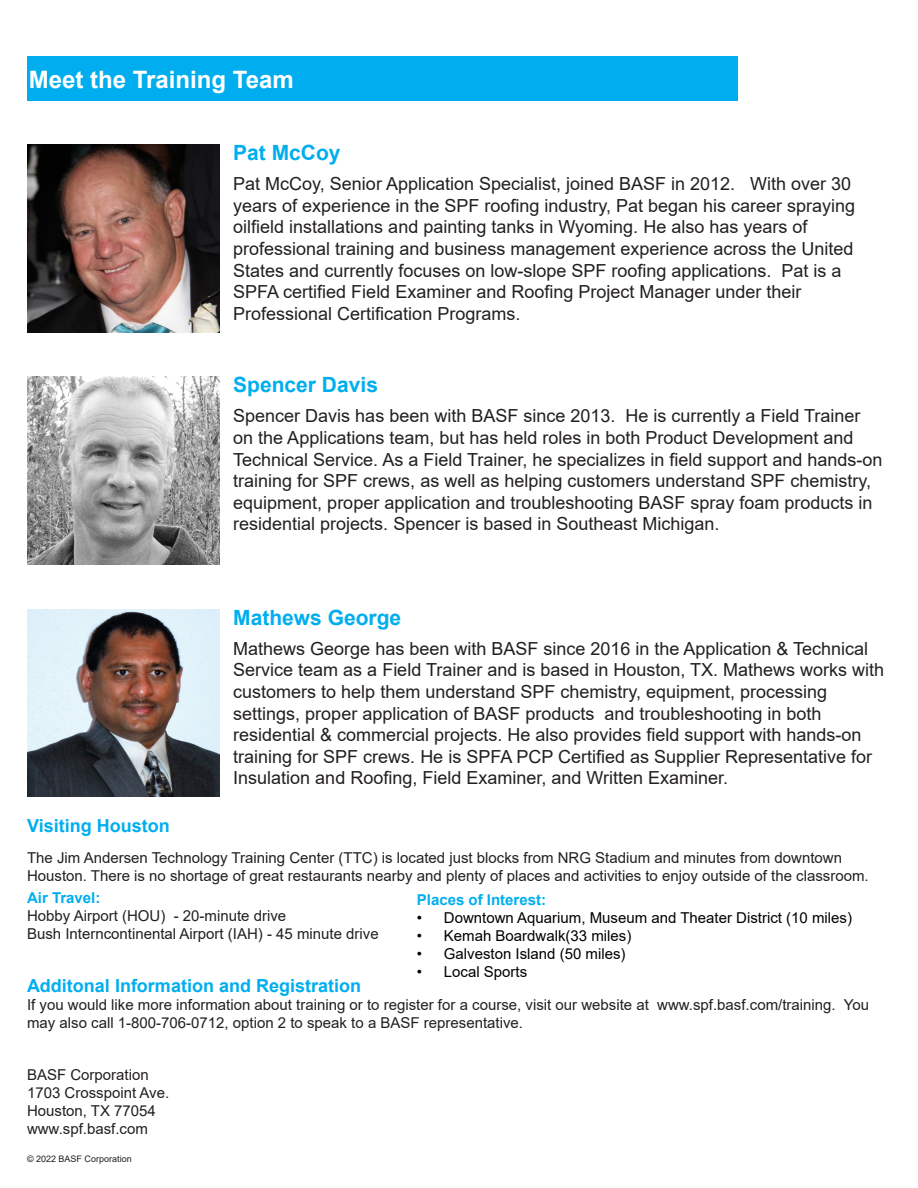
<style>
.page{position:relative;width:918px;height:1188px;background:#fff}
.page>*{position:absolute;margin:0;border:0;box-sizing:border-box;transform-origin:0 0}
.t1{font:700 24px "Arial";color:#fff}
.t2{font:700 21px "Arial";color:#00aeef}
.t3{font:18px/21.6px "Arial";color:#231f20}
.t4{font:700 18px "Arial";color:#00aeef}
.t5{font:15px/18px "Arial";color:#231f20}
.t6{font:15px "Arial";color:#000}
.t7{font:700 15px "Arial";color:#00aeef}
.t8{font:9px "Arial";color:#231f20}
</style>
<div class="page">
<div style="left:27px;top:56px;width:710px;height:44px;background:#00aeef"></div>
<img style="left:27px;top:377px;width:193px;height:188px">
<img style="left:27px;top:609px;width:193px;height:187px">
<img style="left:27px;top:145px;width:193px;height:188px">
<p class="t1" style="left:29px;top:63px;width:266px">Meet the Training Team</p>
<p class="t2" style="left:233px;top:138px;width:109px">Pat McCoy</p>
<p class="t3" style="left:233px;top:173px;width:623px">Pat McCoy, Senior Application Specialist, joined BASF in 2012. With over 30 years of experience in the SPF roofing industry, Pat began his career spraying</p>
<p class="t3" style="left:233px;top:216px;width:576px">oilfield installations and painting tanks in Wyoming. He also has years of</p>
<p class="t3" style="left:233px;top:238px;width:622px">professional training and business management experience across the United<br>States and currently focuses on low-slope SPF roofing applications. Pat is a<br>SPFA certified Field Examiner and Roofing Project Manager under their</p>
<p class="t3" style="left:233px;top:303px;width:289px">Professional Certification Programs.</p>
<p class="t2" style="left:233px;top:370px;width:146px">Spencer Davis</p>
<p class="t3" style="left:233px;top:405px;width:651px">Spencer Davis has been with BASF since 2013. He is currently a Field Trainer on the Applications team, but has held roles in both Product Development and Technical Service. As a Field Trainer, he specializes in field support and hands-on training for SPF crews, as well as helping customers understand SPF chemistry, equipment, proper application and troubleshooting BASF spray foam products in residential projects. Spencer is based in Southeast Michigan.</p>
<p class="t4" style="left:27px;top:813px;width:144px">Visiting Houston</p>
<p class="t2" style="left:233px;top:602px;width:170px">Mathews George</p>
<p class="t3" style="left:233px;top:637px;width:652px">Mathews George has been with BASF since 2016 in the Application &amp; Technical<br>Service team as a Field Trainer and is based in Houston, TX. Mathews works with customers to help them understand SPF chemistry, equipment, processing</p>
<p class="t3" style="left:233px;top:702px;width:590px">settings, proper application of BASF products and troubleshooting in both</p>
<p class="t3" style="left:233px;top:724px;width:640px">residential &amp; commercial projects. He also provides field support with hands-on training for SPF crews. He is SPFA PCP Certified as Supplier Representative for<br>Insulation and Roofing, Field Examiner, and Written Examiner.</p>
<p class="t5" style="left:27px;top:848px;width:817px">The Jim Andersen Technology Training Center (TTC) is located just blocks from NRG Stadium and minutes from downtown</p>
<p class="t5" style="left:27px;top:866px;width:843px">Houston. There is no shortage of great restaurants nearby and plenty of places and activities to enjoy outside of the classroom.</p>
<p class="t7" style="left:27px;top:887px;width:75px">Air Travel:</p>
<p class="t5" style="left:27px;top:907px;width:261px">Hobby Airport (HOU) - 20-minute drive</p>
<p class="t5" style="left:27px;top:925px;width:353px">Bush Interncontinental Airport (IAH) - 45 minute drive</p>
<p class="t4" style="left:27px;top:973px;width:336px">Additonal Information and Registration</p>
<p class="t5" style="left:27px;top:996px;width:844px">If you would like more information about training or to register for a course, visit our website at www.spf.basf.com/training. You may also call 1-800-706-0712, option 2 to speak to a BASF representative.</p>
<p class="t7" style="left:417px;top:889px;width:131px">Places of Interest:</p>
<p class="t6" style="left:417px;top:908px;width:437px">• Downtown Aquarium, Museum and Theater District (10 miles)</p>
<p class="t6" style="left:417px;top:926px;width:216px">• Kemah Boardwalk(33 miles)</p>
<p class="t6" style="left:417px;top:944px;width:210px">• Galveston Island (50 miles)</p>
<p class="t6" style="left:417px;top:962px;width:112px">• Local Sports</p>
<p class="t5" style="left:27px;top:1065px;width:123px">BASF Corporation</p>
<p class="t5" style="left:27px;top:1083px;width:144px">1703 Crosspoint Ave.</p>
<p class="t5" style="left:27px;top:1101px;width:130px">Houston, TX 77054</p>
<p class="t5" style="left:27px;top:1119px;width:122px">www.spf.basf.com</p>
<p class="t8" style="left:27px;top:1153px;width:106px">© 2022 BASF Corporation</p>
</div>
